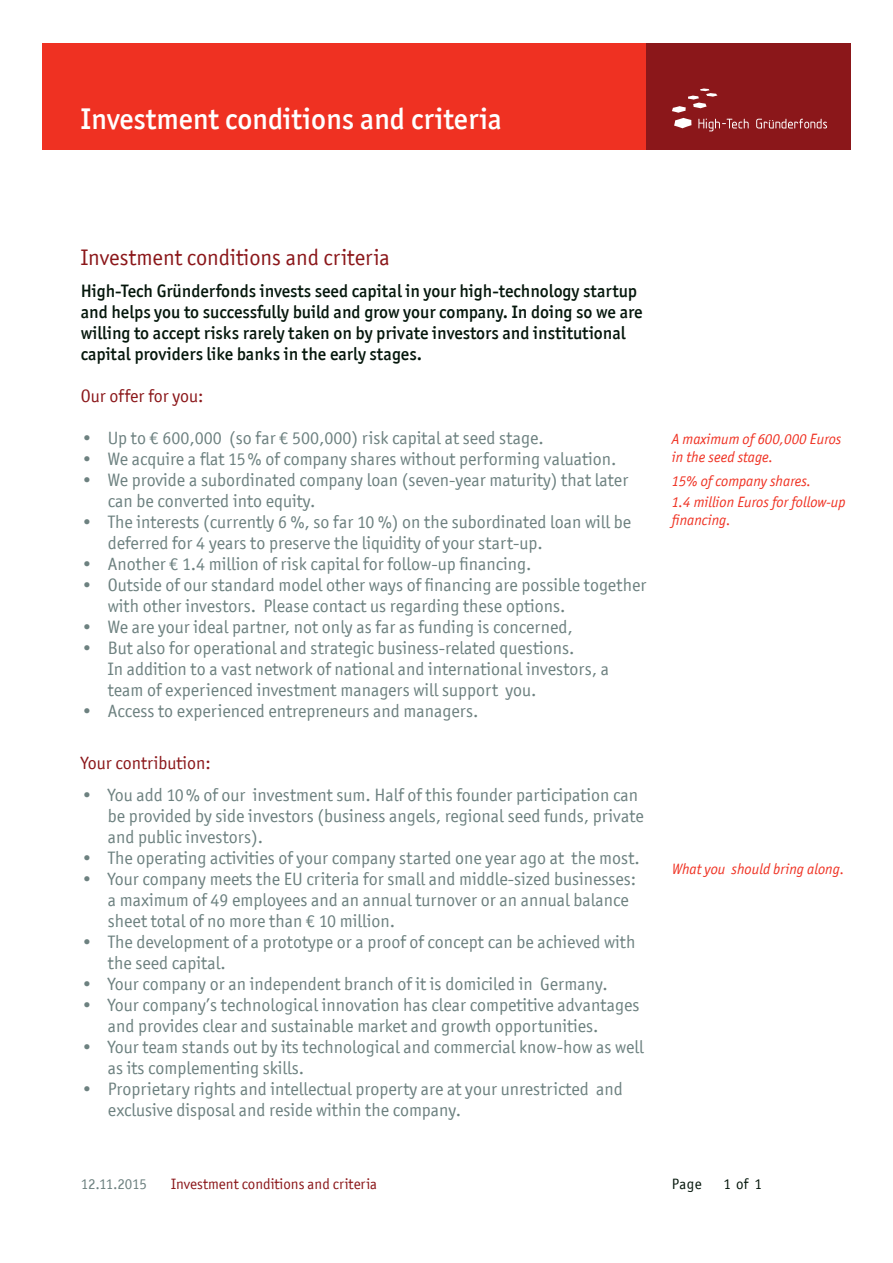
<style>
.page{position:relative;width:893px;height:1263px;background:#fff}
.page>*{position:absolute;margin:0;border:0;box-sizing:border-box;transform-origin:0 0}
.Headline_01{font:500 30px "Officina San ITC";color:#fff}
.headline_02{font:22.5px "Officina San ITC";color:#8b171a}
.t1{font:18px/21px "Officina San ITC";color:#6d8180}
.Absatzeinleitung{font:500 18px/21px "Officina San ITC";color:#05170c}
.Aufzählungen{font:18px "Officina San ITC";color:#8b171a}
.Absatzeinleitung-2{font:18px "Officina San ITC";color:#8b171a}
.Seitliche_Anmerkunge{font:italic 15px/18px "Officina San ITC";color:#ef3122}
.t2{font:15px "Officina San ITC";color:#8b171a}
.t3{font:15px "Officina San ITC";letter-spacing:-.02em;color:#6d8180}
.t4{font:15px "Officina San ITC";letter-spacing:.02em;color:#05170c}
</style>
<div class="page">
<div style="left:43px;top:43px;width:603px;height:107px;background:#ef3122"></div>
<div style="left:646px;top:43px;width:204px;height:107px;background:#8b171a"></div>
<svg style="left:756px;top:119px;width:71px;height:9px"></svg>
<svg style="left:672px;top:88px;width:77px;height:43px"></svg>
<p class="Headline_01" style="left:81px;top:101px;width:423px">Investment conditions and criteria</p>
<p class="headline_02" style="left:81px;top:244px;width:311px">Investment conditions and criteria</p>
<p class="Absatzeinleitung" style="left:81px;top:280px;width:563px">High-Tech Gründerfonds invests seed capital in your high-technology startup and helps you to successfully build and grow your company. In doing so we are willing to accept risks rarely taken on by private investors and institutional capital providers like banks in the early stages.</p>
<p class="Absatzeinleitung-2" style="left:81px;top:385px;width:124px">Our offer for you:</p>
<p class="t1" style="left:81px;top:427px;width:464px">• Up to € 600,000 (so far € 500,000) risk capital at seed stage.</p>
<p class="t1" style="left:81px;top:448px;width:537px">• We acquire a flat 15% of company shares without performing valuation.</p>
<p class="t1" style="left:108px;top:469px;width:522px;text-indent:-27px">• We provide a subordinated company loan (seven-year maturity) that later can be converted into equity.</p>
<p class="t1" style="left:108px;top:511px;width:525px;text-indent:-27px">• The interests (currently 6 %, so far 10 %) on the subordinated loan will be deferred for 4 years to preserve the liquidity of your start-up.</p>
<p class="t1" style="left:81px;top:553px;width:452px">• Another € 1.4 million of risk capital for follow-up financing.</p>
<p class="t1" style="left:108px;top:574px;width:540px;text-indent:-27px">• Outside of our standard model other ways of financing are possible together with other investors. Please contact us regarding these options.</p>
<p class="t1" style="left:81px;top:616px;width:493px">• We are your ideal partner, not only as far as funding is concerned,</p>
<p class="t1" style="left:108px;top:637px;width:503px;text-indent:-27px">• But also for operational and strategic business-related questions.<br>In addition to a vast network of national and international investors, a team of experienced investment managers will support you.</p>
<p class="t1" style="left:81px;top:700px;width:399px">• Access to experienced entrepreneurs and managers.</p>
<p class="Aufzählungen" style="left:81px;top:753px;width:132px">Your contribution:</p>
<p class="t1" style="left:108px;top:784px;width:538px;text-indent:-27px">• You add 10% of our investment sum. Half of this founder participation can be provided by side investors (business angels, regional seed funds, private and public investors).</p>
<p class="t1" style="left:81px;top:847px;width:560px">• The operating activities of your company started one year ago at the most.</p>
<p class="t1" style="left:108px;top:868px;width:530px;text-indent:-27px">• Your company meets the EU criteria for small and middle-sized businesses: a maximum of 49 employees and an annual turnover or an annual balance sheet total of no more than € 10 million.</p>
<p class="t1" style="left:108px;top:931px;width:529px;text-indent:-27px">• The development of a prototype or a proof of concept can be achieved with the seed capital.</p>
<p class="t1" style="left:81px;top:973px;width:528px">• Your company or an independent branch of it is domiciled in Germany.</p>
<p class="t1" style="left:108px;top:994px;width:533px;text-indent:-27px">• Your company’s technological innovation has clear competitive advantages and provides clear and sustainable market and growth opportunities.</p>
<p class="t1" style="left:108px;top:1036px;width:537px;text-indent:-27px">• Your team stands out by its technological and commercial know-how as well as its complementing skills.</p>
<p class="t1" style="left:108px;top:1078px;width:517px;text-indent:-27px">• Proprietary rights and intellectual property are at your unrestricted and exclusive disposal and reside within the company.</p>
<p class="Seitliche_Anmerkunge" style="left:672px;top:430px;width:171px">A maximum of 600,000 Euros in the seed stage.</p>
<p class="Seitliche_Anmerkunge" style="left:672px;top:472px;width:141px">15% of company shares.</p>
<p class="Seitliche_Anmerkunge" style="left:672px;top:493px;width:175px">1.4 million Euros for follow-up financing.</p>
<p class="Seitliche_Anmerkunge" style="left:672px;top:860px;width:174px">What you should bring along.</p>
<p class="t3" style="left:81px;top:1175px;width:68px">12.11.2015</p>
<p class="t2" style="left:171px;top:1175px;width:208px">Investment conditions and criteria</p>
<p class="t4" style="left:672px;top:1175px;width:31px">Page</p>
<p class="t4" style="left:723px;top:1175px;width:40px">1 of 1</p>
</div>
